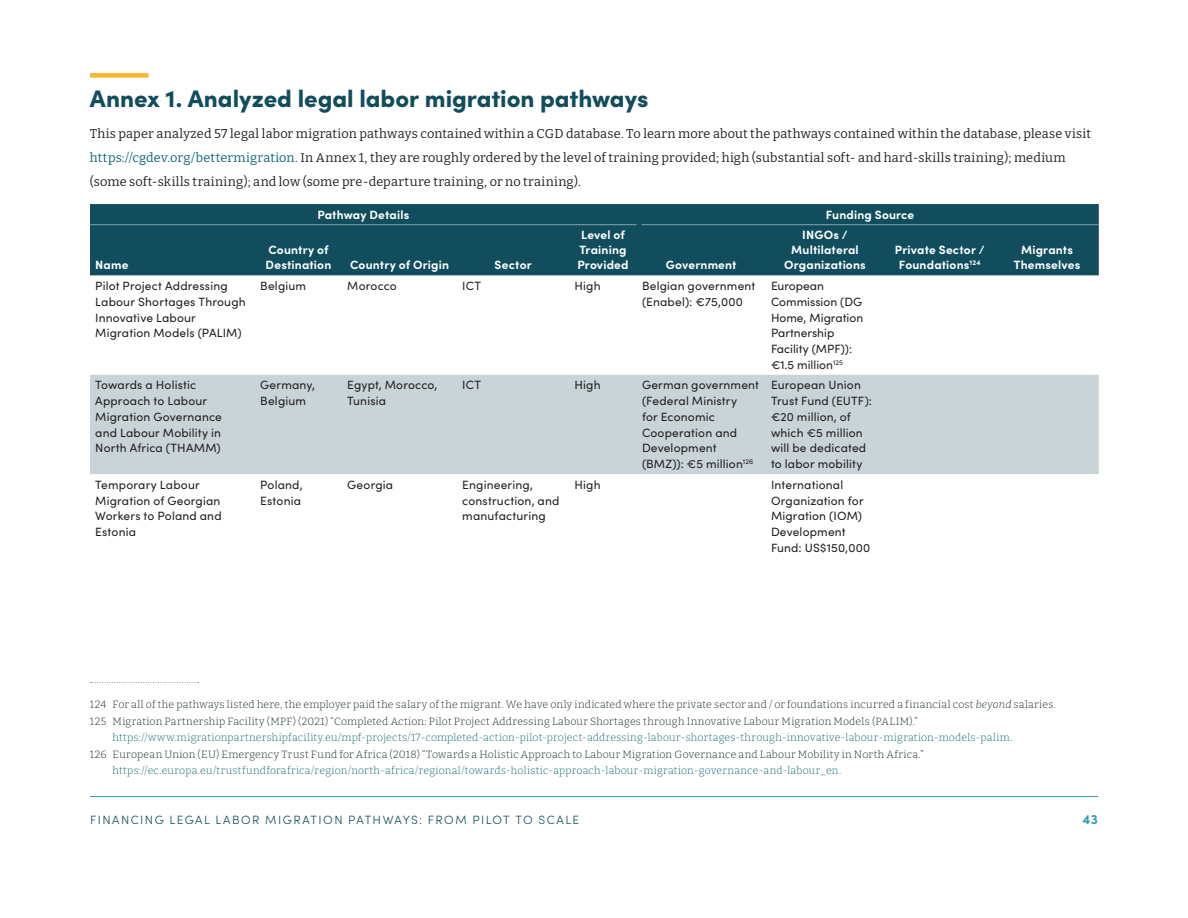
<style>
.page{position:relative;width:1188px;height:918px;background:#fff}
.page>*{position:absolute;margin:0;border:0;box-sizing:border-box;transform-origin:0 0}
._01_Head_1__landscap{font:900 24px "Sofia Pro";color:#114d5c}
.t1{font:700 13.5px "Sofia Pro";color:#2f9ab6}
._01_Body_text{font:12.75px/24px "Bitter";letter-spacing:.015em;color:#231f20}
._02_Table_text{font:12px/15.8px "Sofia Pro";letter-spacing:.015em;color:#231f20}
._02_Table_column_hea{font:700 12px/15px "Sofia Pro";letter-spacing:.015em;color:#fff;text-align:center}
.t2{font:300 12px "Sofia Pro";letter-spacing:.12em;color:#114d5c}
._01_Footnote_text_3d{font:300 10.5px/16.5px "Bitter";letter-spacing:.025em;color:#162628}
._01_Footnote_text_3d-2{font:300 10.5px/16.5px "Bitter";letter-spacing:.025em;color:#0f686f}
.s1{color:#0f686f}
.s2{font-style:italic}
.s3{color:#162628}
</style>
<div class="page">
<hr style="left:90px;top:796px;width:1008px;height:1px;background:#2f9ab6">
<div style="left:90px;top:73px;width:58px;height:5px;background:#fcb52c"></div>
<div style="left:90px;top:204px;width:1009px;height:71px;background:#114d5c"></div>
<div style="left:90px;top:375px;width:1009px;height:99px;background:#c8d4d7"></div>
<hr style="left:90px;top:224px;width:165px;height:1px;background:#82a5ad">
<hr style="left:255px;top:224px;width:87px;height:1px;background:#82a5ad">
<hr style="left:342px;top:224px;width:115px;height:1px;background:#82a5ad">
<hr style="left:457px;top:224px;width:112px;height:1px;background:#82a5ad">
<hr style="left:569px;top:224px;width:68px;height:1px;background:#82a5ad">
<hr style="left:641px;top:224px;width:125px;height:1px;background:#82a5ad">
<hr style="left:766px;top:224px;width:118px;height:1px;background:#82a5ad">
<hr style="left:884px;top:224px;width:111px;height:1px;background:#82a5ad">
<hr style="left:995px;top:224px;width:104px;height:1px;background:#82a5ad">
<svg style="left:91px;top:682px;width:107px;height:1px"></svg>
<p class="_01_Head_1__landscap" style="left:90px;top:80px;width:560px">Annex 1. Analyzed legal labor migration pathways</p>
<p class="_01_Body_text" style="left:90px;top:121px;width:1002px">This paper analyzed 57 legal labor migration pathways contained within a CGD database. To learn more about the pathways contained within the database, please visit <span class="s1">https://cgdev.org/bettermigration.</span> In Annex 1, they are roughly ordered by the level of training provided; high (substantial soft- and hard-skills training); medium (some soft-skills training); and low (some pre-departure training, or no training).</p>
<p class="_02_Table_column_hea" style="left:317px;top:206px;width:94px">Pathway Details</p>
<p class="_02_Table_column_hea" style="left:826px;top:206px;width:90px">Funding Source</p>
<p class="_02_Table_column_hea" style="left:95px;top:257px;width:35px">Name</p>
<p class="_02_Table_column_hea" style="left:577px;top:227px;width:53px">Level of<br>Training<br>Provided</p>
<p class="_02_Table_column_hea" style="left:784px;top:227px;width:83px">INGOs /<br>Multilateral<br>Organizations</p>
<p class="_02_Table_column_hea" style="left:266px;top:242px;width:67px;text-align:left">Country of<br>Destination</p>
<p class="_02_Table_column_hea" style="left:895px;top:242px;width:91px">Private Sector /<br>Foundations<sup>124</sup></p>
<p class="_02_Table_column_hea" style="left:1014px;top:242px;width:68px">Migrants<br>Themselves</p>
<p class="_02_Table_column_hea" style="left:350px;top:257px;width:101px">Country of Origin</p>
<p class="_02_Table_column_hea" style="left:495px;top:257px;width:39px">Sector</p>
<p class="_02_Table_column_hea" style="left:666px;top:257px;width:72px">Government</p>
<p class="_02_Table_text" style="left:95px;top:277px;width:152px">Pilot Project Addressing<br>Labour Shortages Through<br>Innovative Labour<br>Migration Models (PALIM)</p>
<p class="_02_Table_text" style="left:260px;top:277px;width:47px">Belgium</p>
<p class="_02_Table_text" style="left:347px;top:277px;width:51px">Morocco</p>
<p class="_02_Table_text" style="left:462px;top:277px;width:20px">ICT</p>
<p class="_02_Table_text" style="left:575px;top:277px;width:28px">High</p>
<p class="_02_Table_text" style="left:642px;top:277px;width:115px">Belgian government (Enabel): €75,000</p>
<p class="_02_Table_text" style="left:771px;top:277px;width:94px">European<br>Commission (DG<br>Home, Migration<br>Partnership<br>Facility (MPF)): €1.5 million<sup>125</sup></p>
<p class="_02_Table_text" style="left:95px;top:377px;width:128px">Towards a Holistic<br>Approach to Labour<br>Migration Governance and Labour Mobility in<br>North Africa (THAMM)</p>
<p class="_02_Table_text" style="left:260px;top:377px;width:56px">Germany,<br>Belgium</p>
<p class="_02_Table_text" style="left:347px;top:377px;width:92px">Egypt, Morocco,<br>Tunisia</p>
<p class="_02_Table_text" style="left:462px;top:377px;width:20px">ICT</p>
<p class="_02_Table_text" style="left:575px;top:377px;width:28px">High</p>
<p class="_02_Table_text" style="left:642px;top:377px;width:119px">German government (Federal Ministry<br>for Economic<br>Cooperation and<br>Development (BMZ)): €5 million<sup>126</sup></p>
<p class="_02_Table_text" style="left:771px;top:377px;width:103px">European Union<br>Trust Fund (EUTF): €20 million, of which €5 million will be dedicated to labor mobility</p>
<p class="_02_Table_text" style="left:95px;top:476px;width:128px">Temporary Labour<br>Migration of Georgian<br>Workers to Poland and<br>Estonia</p>
<p class="_02_Table_text" style="left:260px;top:476px;width:44px">Poland,<br>Estonia</p>
<p class="_02_Table_text" style="left:347px;top:476px;width:47px">Georgia</p>
<p class="_02_Table_text" style="left:462px;top:476px;width:99px">Engineering, construction, and manufacturing</p>
<p class="_02_Table_text" style="left:575px;top:476px;width:28px">High</p>
<p class="_02_Table_text" style="left:771px;top:476px;width:101px">International<br>Organization for<br>Migration (IOM)<br>Development<br>Fund: US$150,000</p>
<p class="_01_Footnote_text_3d" style="left:90px;top:696px;width:967px">124 For all of the pathways listed here, the employer paid the salary of the migrant. We have only indicated where the private sector and / or foundations incurred a financial cost <span class="s2">beyond</span> salaries.</p>
<p class="_01_Footnote_text_3d-2" style="left:112px;top:712px;width:901px;text-indent:-22px"><span class="s3">125 Migration Partnership Facility (MPF) (2021) “Completed Action: Pilot Project Addressing Labour Shortages through Innovative Labour Migration Models (PALIM).” </span>https://www.migrationpartnershipfacility.eu/mpf-projects/17-completed-action-pilot-project-addressing-labour-shortages-through-innovative-labour-migration-models-palim<span class="s3">.</span></p>
<p class="_01_Footnote_text_3d" style="left:112px;top:745px;width:813px;text-indent:-22px">126 European Union (EU) Emergency Trust Fund for Africa (2018) “Towards a Holistic Approach to Labour Migration Governance and Labour Mobility in North Africa.” <span class="s1">https://ec.europa.eu/trustfundforafrica/region/north-africa/regional/towards-holistic-approach-labour-migration-governance-and-labour_en</span>.</p>
<p class="t2" style="left:90px;top:811px;width:491px">FINANCING LEGAL LABOR MIGRATION PATHWAYS: FROM PILOT TO SCALE</p>
<p class="t1" style="left:1083px;top:809px;width:17px">43</p>
</div>
